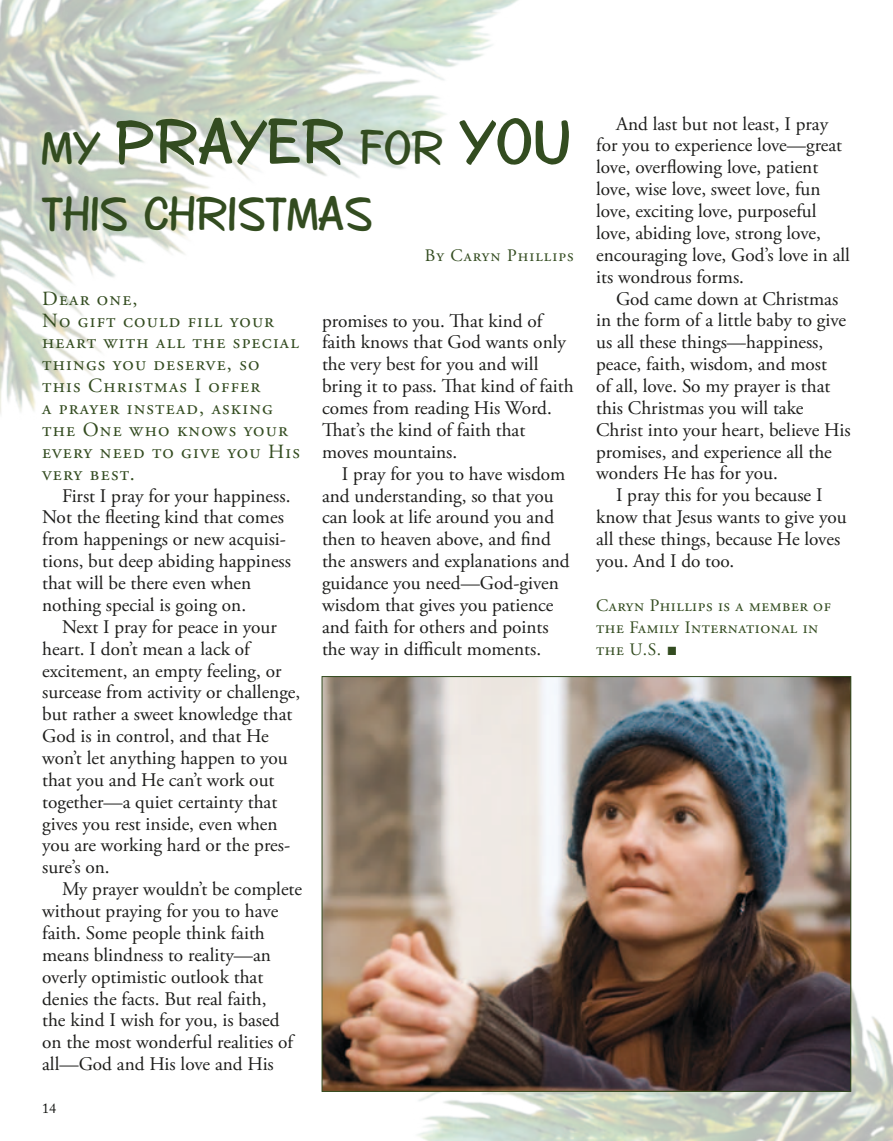
<style>
.page{position:relative;width:893px;height:1141px;background:#fff}
.page>*{position:absolute;margin:0;border:0;box-sizing:border-box;transform-origin:0 0}
.t1{font:700 62.12px "Copybook";letter-spacing:.03em;color:#334c20}
.t2{font:700 46.2px "Copybook";letter-spacing:.03em;color:#334c20}
.t3{font:20.12px/21.9px "Adobe Garamond Pro";letter-spacing:.115em;color:#334c20}
.t4{font:19.25px/21.9px "Adobe Garamond Pro";color:#1d1d1b}
.t5{font:17.5px/21.9px "Adobe Garamond Pro";letter-spacing:.1em;color:#334c20}
.t6{font:14px "Adobe Caslon Pro";color:#111310}
.s1{font-size:46.2px}
.s2{font-family:"Impact"}
</style>
<div class="page">
<img style="left:418px;top:830px;width:475px;height:311px">
<img style="left:0;top:0;width:518px;height:414px">
<img style="left:324px;top:678px;width:525px;height:412px">
<h1 class="t1" style="left:42px;top:108px;width:529px"><span class="s1">MY</span> PRAYER <span class="s1">FOR</span> YOU</h1>
<h2 class="t2" style="left:42px;top:189px;width:332px">THIS CHRISTMAS</h2>
<p class="t3" style="left:42px;top:288px;width:259px">Dear one,<br>No gift could fill your heart with all the special things you deserve, so this Christmas I offer<br>a prayer instead, asking the One who knows your every need to give you His very best.</p>
<p class="t4" style="left:42px;top:485px;width:250px;text-indent:20px">First I pray for your happiness.<br>Not the fleeting kind that comes from happenings or new acquisi&shy;tions, but deep abiding happiness that will be there even when nothing special is going on.</p>
<p class="t4" style="left:42px;top:616px;width:260px;text-indent:20px">Next I pray for peace in your heart. I don’t mean a lack of excitement, an empty feeling, or surcease from activity or challenge, but rather a sweet knowledge that<br>God is in control, and that He won’t let anything happen to you that you and He can’t work out together—a quiet certainty that gives you rest inside, even when you are working hard or the pres&shy;sure’s on.</p>
<p class="t4" style="left:42px;top:879px;width:262px;text-indent:20px">My prayer wouldn’t be complete without praying for you to have faith. Some people think faith means blindness to reality—an overly optimistic outlook that denies the facts. But real faith,<br>the kind I wish for you, is based on the most wonderful realities of all—God and His love and His</p>
<p class="t6" style="left:42px;top:1100px;width:15px">14</p>
<p class="t5" style="left:425px;top:245px;width:151px">By Caryn Phillips</p>
<p class="t4" style="left:322px;top:310px;width:253px">promises to you. That kind of faith knows that God wants only the very best for you and will bring it to pass. That kind of faith comes from reading His Word.<br>That’s the kind of faith that moves mountains.</p>
<p class="t4" style="left:322px;top:463px;width:249px;text-indent:20px">I pray for you to have wisdom and understanding, so that you can look at life around you and then to heaven above, and find the answers and explanations and guidance you need—God-given wisdom that gives you patience and faith for others and points the way in difficult moments.</p>
<p class="t4" style="left:596px;top:113px;width:255px;text-indent:20px">And last but not least, I pray for you to experience love—great love, overflowing love, patient love, wise love, sweet love, fun love, exciting love, purposeful love, abiding love, strong love, encouraging love, God’s love in all its wondrous forms.</p>
<p class="t4" style="left:596px;top:288px;width:256px;text-indent:20px">God came down at Christmas in the form of a little baby to give us all these things—happiness, peace, faith, wisdom, and most<br>of all, love. So my prayer is that this Christmas you will take<br>Christ into your heart, believe His promises, and experience all the wonders He has for you.</p>
<p class="t4" style="left:596px;top:485px;width:252px;text-indent:20px">I pray this for you because I know that Jesus wants to give you all these things, because He loves you. And I do too.</p>
<p class="t5" style="left:596px;top:595px;width:236px">Caryn Phillips is a member of the Family International in the U.S. <span class="s2">■</span></p>
</div>
